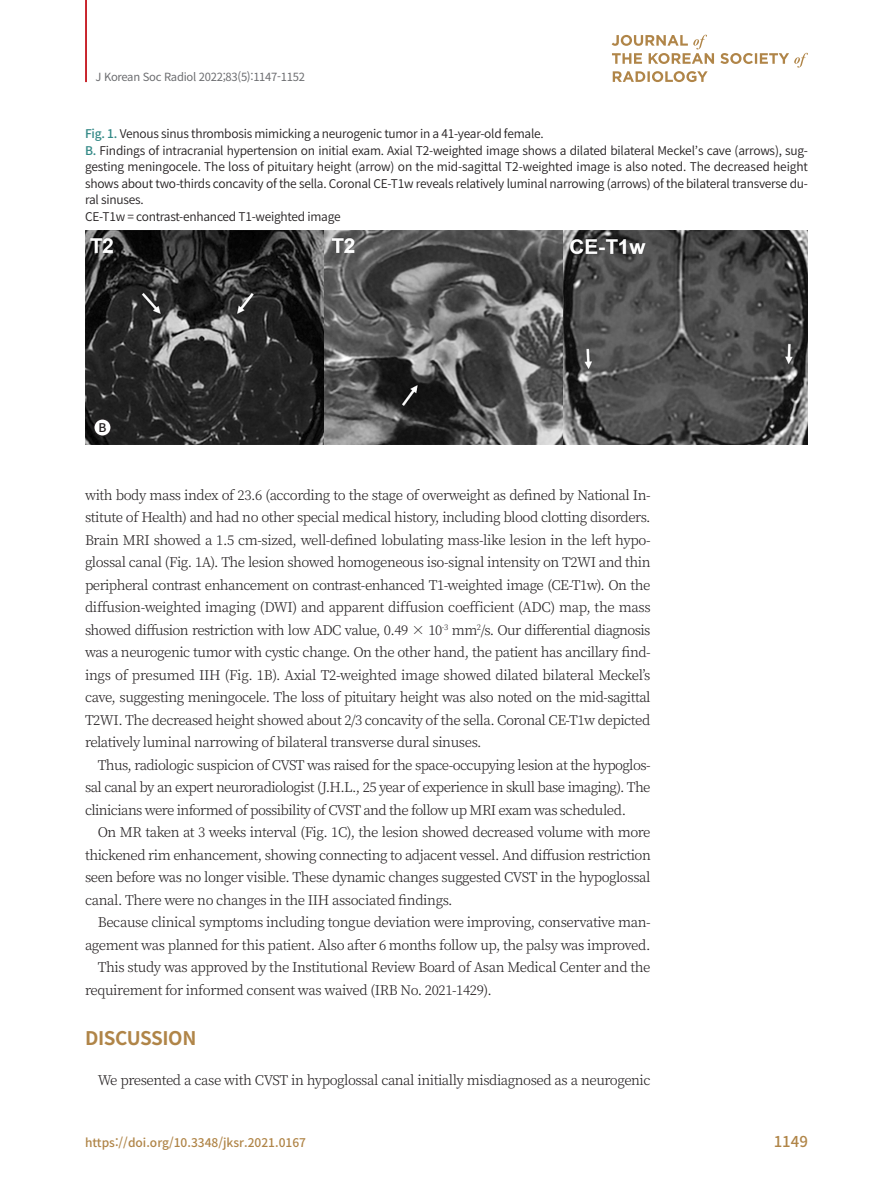
<style>
.page{position:relative;width:893px;height:1191px;background:#fff}
.page>*{position:absolute;margin:0;border:0;box-sizing:border-box;transform-origin:0 0}
.큰제목{font:700 18.75px "Noto Sans CJ Kkr";letter-spacing:-.02em;color:#b08548}
.t1{font:500 15px "Noto Sans CJ Kkr";color:#b08548}
.영문본문{font:300 13.5px/22.5px "Noto Serif CJ Kkr";letter-spacing:-.03em;color:#231f20;text-align:justify}
.그림제목{font:600 12px/16.5px "Noto Sans CJ Kkr";letter-spacing:-.02em;color:#231f20;text-align:justify}
.그림제목1{font:600 12px "Noto Sans CJ Kkr";letter-spacing:-.02em;color:#231f20}
.t2{font:500 12px "Noto Sans CJ Kkr";color:#b08548}
.캡션{font:500 12px "Noto Sans CJ Kkr";color:#231f20}
.t3{font:11.25px "Noto Sans CJ Kkr";letter-spacing:-.025em;color:#6c6d70}
.s1{font-weight:500;color:#328886}
</style>
<div class="page">
<hr style="left:85px;top:0;width:2px;height:82px;background:#c8242b">
<svg style="left:612px;top:35px;width:196px;height:47px"></svg>
<img style="left:85px;top:231px;width:723px;height:214px">
<div style="left:94px;top:419px;width:17px;height:17px;background:#fff;border-radius:50%"></div>
<div style="left:94px;top:419px;width:17px;height:17px;border:1px solid #231f20;border-radius:50%"></div>
<p class="t3" style="left:96px;top:70px;width:211px">J Korean Soc Radiol 2022;83(5):1147-1152</p>
<p class="그림제목" style="left:85px;top:126px;width:460px"><span class="s1">Fig. 1.</span> Venous sinus thrombosis mimicking a neurogenic tumor in a 41-year-old female.</p>
<p class="그림제목" style="left:85px;top:142px;width:724px"><span class="s1">B.</span> Findings of intracranial hypertension on initial exam. Axial T2-weighted image shows a dilated bilateral Meckel’s cave (arrows), sug&shy;gesting meningocele. The loss of pituitary height (arrow) on the mid-sagittal T2-weighted image is also noted. The decreased height shows about two-thirds concavity of the sella. Coronal CE-T1w reveals relatively luminal narrowing (arrows) of the bilateral transverse du&shy;ral sinuses.</p>
<p class="그림제목1" style="left:85px;top:209px;width:257px">CE-T1w = contrast-enhanced T1-weighted image</p>
<p class="캡션" style="left:98px;top:421px;width:10px">B</p>
<p class="영문본문" style="left:85px;top:484px;width:567px">with body mass index of 23.6 (according to the stage of overweight as defined by National In&shy;stitute of Health) and had no other special medical history, including blood clotting disorders.<br>Brain MRI showed a 1.5 cm-sized, well-defined lobulating mass-like lesion in the left hypo&shy;glossal canal (Fig. 1A). The lesion showed homogeneous iso-signal intensity on T2WI and thin peripheral contrast enhancement on contrast-enhanced T1-weighted image (CE-T1w). On the diffusion-weighted imaging (DWI) and apparent diffusion coefficient (ADC) map, the mass showed diffusion restriction with low ADC value, 0.49 × 10<sup>-3</sup> mm<sup>2</sup>/s. Our differential diagnosis was a neurogenic tumor with cystic change. On the other hand, the patient has ancillary find&shy;ings of presumed IIH (Fig. 1B). Axial T2-weighted image showed dilated bilateral Meckel’s cave, suggesting meningocele. The loss of pituitary height was also noted on the mid-sagittal T2WI. The decreased height showed about 2/3 concavity of the sella. Coronal CE-T1w depicted relatively luminal narrowing of bilateral transverse dural sinuses.</p>
<p class="영문본문" style="left:85px;top:754px;width:567px;text-indent:13px">Thus, radiologic suspicion of CVST was raised for the space-occupying lesion at the hypoglos&shy;sal canal by an expert neuroradiologist (J.H.L., 25 year of experience in skull base imaging). The clinicians were informed of possibility of CVST and the follow up MRI exam was scheduled.</p>
<p class="영문본문" style="left:85px;top:821px;width:567px;text-indent:13px">On MR taken at 3 weeks interval (Fig. 1C), the lesion showed decreased volume with more thickened rim enhancement, showing connecting to adjacent vessel. And diffusion restriction seen before was no longer visible. These dynamic changes suggested CVST in the hypoglossal canal. There were no changes in the IIH associated findings.</p>
<p class="영문본문" style="left:85px;top:911px;width:567px;text-align:right">Because clinical symptoms including tongue deviation were improving, conservative man&shy;agement was planned for this patient. Also after 6 months follow up, the palsy was improved.</p>
<p class="영문본문" style="left:85px;top:956px;width:567px;text-indent:13px">This study was approved by the Institutional Review Board of Asan Medical Center and the requirement for informed consent was waived (IRB No. 2021-1429).</p>
<p class="큰제목" style="left:85px;top:1027px;width:113px">DISCUSSION</p>
<p class="영문본문" style="left:98px;top:1069px;width:554px">We presented a case with CVST in hypoglossal canal initially misdiagnosed as a neurogenic</p>
<p class="t2" style="left:85px;top:1135px;width:222px">https://doi.org/10.3348/jksr.2021.0167</p>
<p class="t1" style="left:774px;top:1132px;width:36px">1149</p>
</div>
